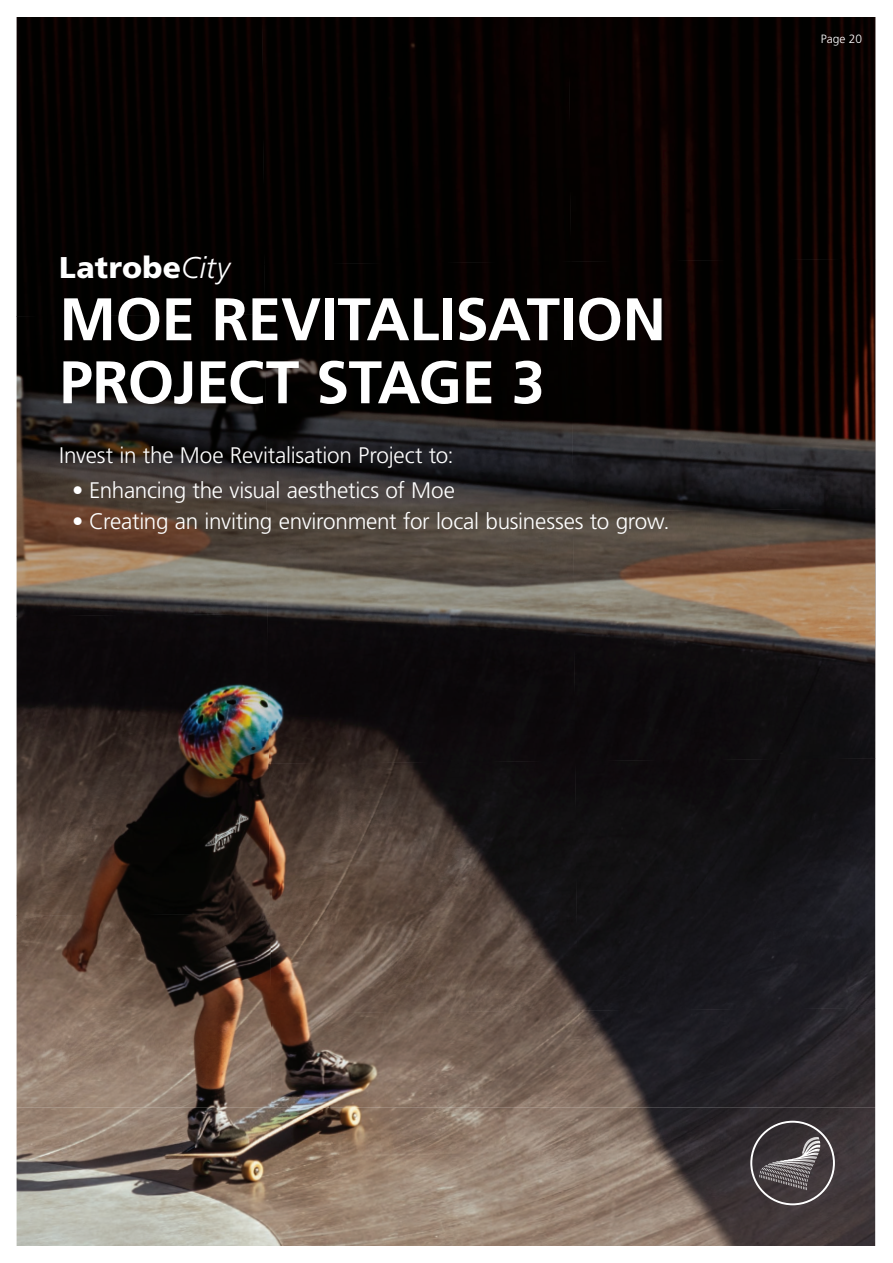
<style>
.page{position:relative;width:893px;height:1263px;background:#fff}
.page>*{position:absolute;margin:0;border:0;box-sizing:border-box;transform-origin:0 0}
.t1{font:700 60px/63px "Frutiger LT Std";letter-spacing:-.01em;color:#fff}
.t2{font:900 30px "Frutiger LT Std";letter-spacing:.01em;color:#fff}
.t3{font:300 22.5px "Frutiger LT Std";letter-spacing:-.01em;color:#fff}
.t4{font:300 12px "Frutiger LT Std";color:#fff}
.s1{font-weight:300;font-style:italic}
</style>
<div class="page">
<img style="left:17px;top:1108px;width:858px;height:138px">
<svg style="left:875px;top:17px;width:1px;height:1091px"></svg>
<img style="left:571px;top:17px;width:304px;height:242px">
<img style="left:265px;top:17px;width:306px;height:244px">
<img style="left:17px;top:17px;width:248px;height:297px">
<img style="left:571px;top:259px;width:304px;height:249px">
<img style="left:264px;top:261px;width:309px;height:250px">
<img style="left:17px;top:314px;width:251px;height:300px">
<img style="left:573px;top:508px;width:302px;height:250px">
<img style="left:266px;top:511px;width:310px;height:250px">
<img style="left:17px;top:614px;width:253px;height:299px">
<img style="left:575px;top:758px;width:300px;height:250px">
<img style="left:268px;top:761px;width:310px;height:247px">
<img style="left:17px;top:913px;width:255px;height:195px">
<img style="left:271px;top:1008px;width:604px;height:100px">
<svg style="left:759px;top:1137px;width:61px;height:53px;background:#605a5c"></svg>
<div style="left:750px;top:1121px;width:85px;height:84px;border:2px solid #fff;border-radius:50%"></div>
<h2 class="t2" style="left:59px;top:249px;width:172px">Latrobe<span class="s1">City</span></h2>
<h1 class="t1" style="left:59px;top:288px;width:608px">MOE REVITALISATION<br>PROJECT STAGE 3</h1>
<p class="t3" style="left:59px;top:442px;width:396px">Invest in the Moe Revitalisation Project to:</p>
<p class="t3" style="left:72px;top:478px;width:384px">• Enhancing the visual aesthetics of Moe</p>
<p class="t3" style="left:72px;top:509px;width:599px">• Creating an inviting environment for local businesses to grow.</p>
<p class="t4" style="left:821px;top:32px;width:43px">Page 20</p>
</div>
